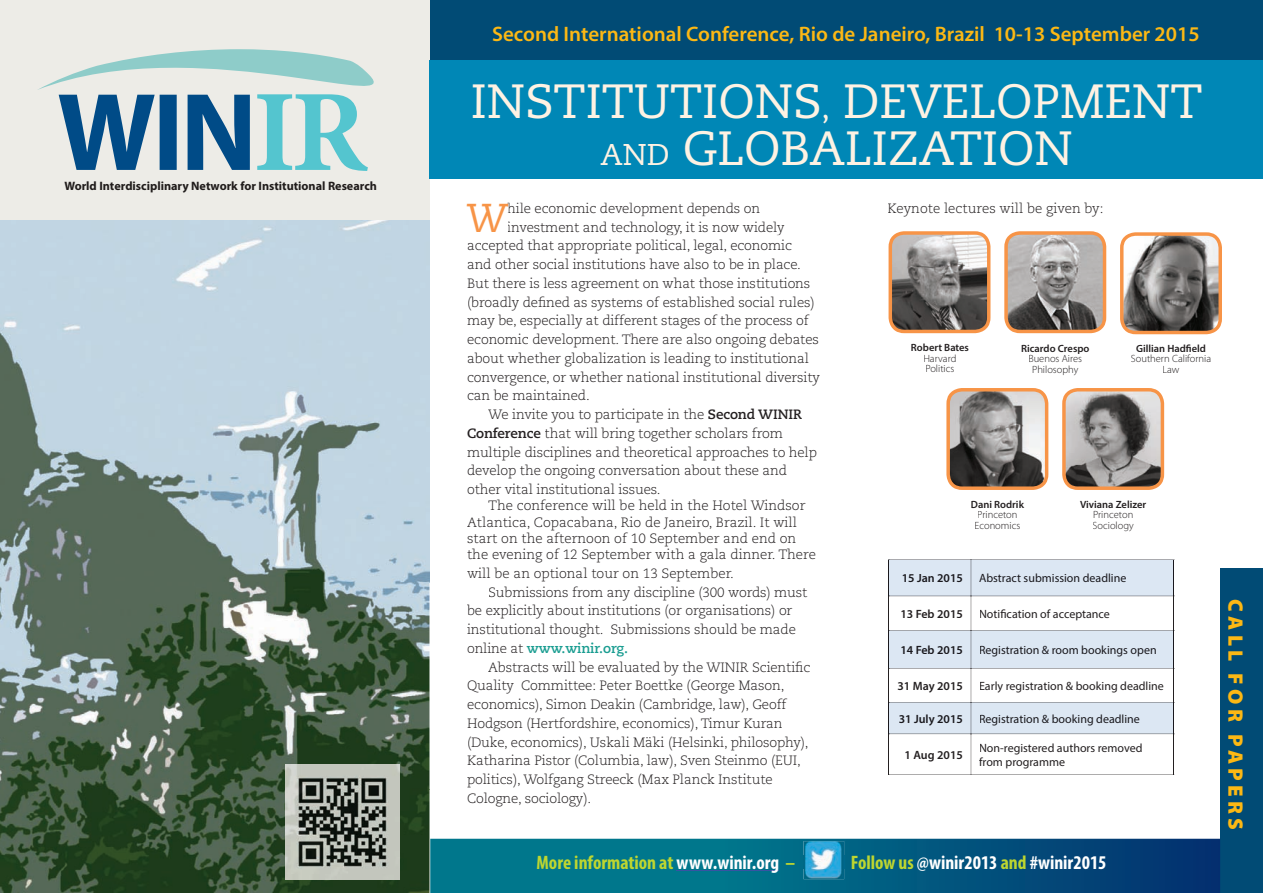
<style>
.page{position:relative;width:1263px;height:893px;background:#fff}
.page>*{position:absolute;margin:0;border:0;box-sizing:border-box;transform-origin:0 0}
.t1{font:48px/47.2px "Caecilia LT Std";color:#fef2e3;text-align:center}
.t2{font:italic 40.35px "Caecilia LT Std";color:#f79447}
.t3{font:600 21px "Myriad Pro";color:#fcb814}
.t4{font:900 21px "Myriad Pro";letter-spacing:.2em;color:#fcb814}
.t5{font:700 condensed 19.5px "Myriad Pro";color:#bed630}
.t6{font:700 condensed 19.5px "Myriad Pro";color:#fff}
.t7{font:300 13.5px/16.2px "Caecilia LT Std";letter-spacing:-.01em;color:#231f20}
.t8{font:700 13.5px "Caecilia LT Std";letter-spacing:-.01em;color:#1a9d91}
.t9{font:700 12.15px "Myriad Pro";color:#201c1b}
.t10{font:12px/13.8px "Myriad Pro";color:#231f20}
.t11{font:12px "Myriad Pro";color:#19181d}
.t12{font:600 12px "Myriad Pro";color:#19181d}
.t13{font:600 12px "Myriad Pro";color:#231f20}
.t14{font:300 10.5px/10.5px "Myriad Pro";color:#231f20}
.t15{font:600 10.5px "Myriad Pro";color:#231f20}
.s1{font-size:30px}
.s2{font-weight:700}
.s3{font-weight:300;color:#231f20}
.s4{color:#fff}
.s5{color:#bed630}
</style>
<div class="page">
<div style="left:429px;top:0;width:834px;height:69px;background:#014b75"></div>
<div style="left:0;top:0;width:429px;height:220px;background:#edece7"></div>
<div style="left:429px;top:61px;width:834px;height:118px;background:#0087b6"></div>
<svg style="left:1062px;top:388px;width:102px;height:102px;background:#9d8f86"></svg>
<svg style="left:1004px;top:231px;width:102px;height:102px;background:#a4978e"></svg>
<svg style="left:946px;top:388px;width:102px;height:102px;background:#94877e"></svg>
<svg style="left:1120px;top:232px;width:102px;height:102px;background:#8e8177"></svg>
<svg style="left:888px;top:231px;width:102px;height:102px;background:#92867d"></svg>
<div style="left:1220px;top:568px;width:43px;height:325px;background:#014b75"></div>
<img style="left:0;top:220px;width:429px;height:362px">
<img style="left:0;top:582px;width:322px;height:311px">
<img style="left:322px;top:582px;width:107px;height:207px">
<img style="left:376px;top:789px;width:53px;height:104px">
<img style="left:322px;top:879px;width:54px;height:14px">
<hr style="left:1173px;top:560px;width:1px;height:36px;background:#19181d">
<hr style="left:1173px;top:596px;width:1px;height:34px;background:#231f20">
<hr style="left:1173px;top:631px;width:1px;height:37px;background:#19181d">
<hr style="left:1173px;top:668px;width:1px;height:34px;background:#231f20">
<hr style="left:1173px;top:702px;width:1px;height:32px;background:#19181d">
<hr style="left:1173px;top:734px;width:1px;height:40px;background:#231f20">
<svg style="left:888px;top:559px;width:285px;height:216px"></svg>
<div style="left:903px;top:574px;width:59px;height:8px;background:#dce7f3"></div>
<div style="left:979px;top:574px;width:147px;height:8px;background:#dce7f3"></div>
<div style="left:901px;top:645px;width:61px;height:9px;background:#dce7f3"></div>
<div style="left:980px;top:645px;width:176px;height:11px;background:#dce7f3"></div>
<div style="left:899px;top:714px;width:63px;height:11px;background:#dce7f3"></div>
<div style="left:980px;top:714px;width:159px;height:11px;background:#dce7f3"></div>
<svg style="left:430px;top:839px;width:790px;height:54px;background:#015f82"></svg>
<hr style="left:676px;top:870px;width:103px;height:1px;background:#3853a3">
<img style="left:803px;top:841px;width:41px;height:38px">
<img style="left:803px;top:855px;width:41px;height:14px">
<svg style="left:38px;top:49px;width:336px;height:122px"></svg>
<img style="left:286px;top:765px;width:114px;height:114px">
<p class="t9" style="left:64px;top:178px;width:314px">World Interdisciplinary Network for Institutional Research</p>
<h3 class="t3" style="left:492px;top:21px;width:709px">Second International Conference, Rio de Janeiro, Brazil 10-13 September 2015</h3>
<h1 class="t1" style="left:471px;top:79px;width:733px">INSTITUTIONS<span class="s1">,</span> DEVELOPMENT<br><span class="s1">AND</span> GLOBALIZATION</h1>
<h2 class="t2" style="left:466px;top:195px;width:43px">W</h2>
<p class="t7" style="left:507px;top:200px;width:254px">hile economic development depends on</p>
<p class="t7" style="left:507px;top:219px;width:279px">investment and technology, it is now widely</p>
<p class="t7" style="left:467px;top:238px;width:327px">accepted that appropriate political, legal, economic</p>
<p class="t7" style="left:467px;top:257px;width:335px">and other social institutions have also to be in place.</p>
<p class="t7" style="left:467px;top:275px;width:345px">But there is less agreement on what those institutions</p>
<p class="t7" style="left:467px;top:294px;width:349px">(broadly defined as systems of established social rules)</p>
<p class="t7" style="left:467px;top:313px;width:343px">may be, especially at different stages of the process of</p>
<p class="t7" style="left:467px;top:332px;width:353px">economic development. There are also ongoing debates</p>
<p class="t7" style="left:467px;top:350px;width:343px">about whether globalization is leading to institutional</p>
<p class="t7" style="left:467px;top:369px;width:354px">convergence, or whether national institutional diversity</p>
<p class="t7" style="left:467px;top:388px;width:124px">can be maintained.</p>
<p class="t7" style="left:488px;top:407px;width:315px">We invite you to participate in the <span class="s2">Second WINIR</span></p>
<p class="t7" style="left:467px;top:426px;width:317px"><span class="s2">Conference</span> that will bring together scholars from</p>
<p class="t7" style="left:467px;top:444px;width:351px">multiple disciplines and theoretical approaches to help</p>
<p class="t7" style="left:467px;top:463px;width:321px">develop the ongoing conversation about these and</p>
<p class="t7" style="left:467px;top:482px;width:195px">other vital institutional issues.</p>
<p class="t7" style="left:467px;top:498px;width:350px;text-indent:21px">The conference will be held in the Hotel Windsor Atlantica, Copacabana, Rio de Janeiro, Brazil. It will start on the afternoon of 10 September and end on the evening of 12 September with a gala dinner. There</p>
<p class="t7" style="left:467px;top:565px;width:268px">will be an optional tour on 13 September.</p>
<p class="t7" style="left:488px;top:584px;width:321px">Submissions from any discipline (300 words) must</p>
<p class="t7" style="left:467px;top:603px;width:327px">be explicitly about institutions (or organisations) or</p>
<p class="t7" style="left:467px;top:622px;width:330px">institutional thought. Submissions should be made</p>
<p class="t8" style="left:467px;top:640px;width:163px"><span class="s3">online at</span> www.winir.org.</p>
<p class="t7" style="left:488px;top:659px;width:324px">Abstracts will be evaluated by the WINIR Scientific</p>
<p class="t7" style="left:467px;top:678px;width:319px">Quality Committee: Peter Boettke (George Mason,</p>
<p class="t7" style="left:467px;top:697px;width:321px">economics), Simon Deakin (Cambridge, law), Geoff</p>
<p class="t7" style="left:467px;top:715px;width:317px">Hodgson (Hertfordshire, economics), Timur Kuran</p>
<p class="t7" style="left:467px;top:734px;width:343px">(Duke, economics), Uskali Mäki (Helsinki, philosophy),</p>
<p class="t7" style="left:467px;top:753px;width:335px">Katharina Pistor (Columbia, law), Sven Steinmo (EUI,</p>
<p class="t7" style="left:467px;top:772px;width:307px">politics), Wolfgang Streeck (Max Planck Institute</p>
<p class="t7" style="left:467px;top:790px;width:126px">Cologne, sociology).</p>
<p class="t7" style="left:887px;top:200px;width:218px">Keynote lectures will be given by:</p>
<p class="t15" style="left:911px;top:341px;width:60px">Robert Bates</p>
<p class="t14" style="left:923px;top:353px;width:35px">Harvard<br>Politics</p>
<p class="t15" style="left:1021px;top:341px;width:70px">Ricardo Crespo</p>
<p class="t14" style="left:1028px;top:353px;width:55px;text-align:center">Buenos Aires<br>Philosophy</p>
<p class="t15" style="left:1136px;top:341px;width:71px">Gillian Hadfield</p>
<p class="t14" style="left:1131px;top:354px;width:82px;text-align:center">Southern California<br>Law</p>
<p class="t15" style="left:971px;top:498px;width:55px">Dani Rodrik</p>
<p class="t14" style="left:974px;top:510px;width:47px">Princeton<br>Economics</p>
<p class="t15" style="left:1080px;top:498px;width:68px">Viviana Zelizer</p>
<p class="t14" style="left:1092px;top:510px;width:43px">Princeton<br>Sociology</p>
<p class="t12" style="left:902px;top:571px;width:63px">15 Jan 2015</p>
<p class="t11" style="left:979px;top:571px;width:149px">Abstract submission deadline</p>
<p class="t13" style="left:900px;top:606px;width:64px">13 Feb 2015</p>
<p class="t10" style="left:979px;top:607px;width:132px">Notification of acceptance</p>
<p class="t12" style="left:900px;top:642px;width:64px">14 Feb 2015</p>
<p class="t11" style="left:979px;top:642px;width:179px">Registration &amp; room bookings open</p>
<p class="t13" style="left:897px;top:678px;width:67px">31 May 2015</p>
<p class="t10" style="left:979px;top:679px;width:186px">Early registration &amp; booking deadline</p>
<p class="t12" style="left:899px;top:711px;width:66px">31 July 2015</p>
<p class="t11" style="left:979px;top:711px;width:162px">Registration &amp; booking deadline</p>
<p class="t13" style="left:904px;top:747px;width:60px">1 Aug 2015</p>
<p class="t10" style="left:979px;top:741px;width:165px">Non-registered authors removed from programme</p>
<h3 class="t5" style="left:536px;top:850px;width:260px">More information at <span class="s4">www.winir.org</span> –</h3>
<h3 class="t6" style="left:851px;top:850px;width:257px"><span class="s5">Follow us</span> @winir2013 <span class="s5">and</span> #winir2015</h3>
<h3 class="t4" style="left:1247px;top:599px;width:232px;rotate:90deg">CALL FOR PAPERS</h3>
</div>
